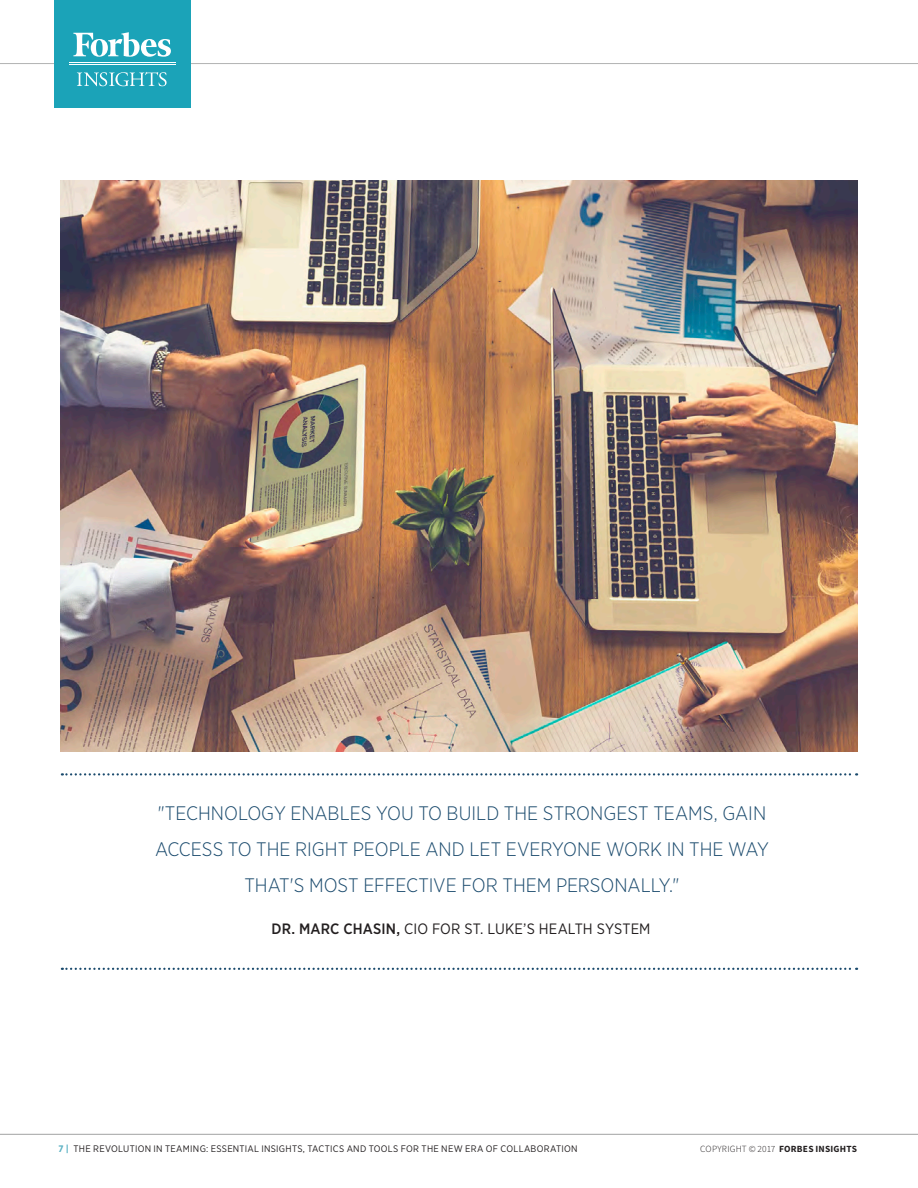
<style>
.page{position:relative;width:918px;height:1188px;background:#fff}
.page>*{position:absolute;margin:0;border:0;box-sizing:border-box;transform-origin:0 0}
.maroon_caps_callout{font:300 19.5px "Gotham Narrow";letter-spacing:-.005em;color:#1a4a6d}
.Call-out_attribution{font:15px "Gotham Narrow";letter-spacing:.01em;color:#231f20}
.t1{font:9.45px "Gotham Narrow";letter-spacing:.03em;color:#231f20}
.t2{font:300 9.45px "Source Sans Pro";letter-spacing:.02em;color:#231f20}
.s1{font-weight:500}
.s2{font-weight:700;color:#5ab1c3}
.s3{font-weight:700}
</style>
<div class="page">
<hr style="left:0;top:63px;width:918px;height:1px;background:#b2b3b3">
<div style="left:54px;top:0;width:136px;height:108px;background:#1ba3b8"></div>
<svg style="left:73px;top:32px;width:98px;height:25px"></svg>
<hr style="left:69px;top:62px;width:106px;height:1px;background:#fff">
<hr style="left:69px;top:65px;width:106px;height:1px;background:#fff">
<svg style="left:77px;top:72px;width:90px;height:14px"></svg>
<hr style="left:0;top:1134px;width:918px;height:1px;background:#b2b3b3">
<svg style="left:62px;top:773px;width:795px;height:3px"></svg>
<svg style="left:62px;top:968px;width:795px;height:2px"></svg>
<img style="left:61px;top:180px;width:796px;height:571px">
<p class="maroon_caps_callout" style="left:158px;top:801px;width:610px">"TECHNOLOGY ENABLES YOU TO BUILD THE STRONGEST TEAMS, GAIN</p>
<p class="maroon_caps_callout" style="left:155px;top:837px;width:615px">ACCESS TO THE RIGHT PEOPLE AND LET EVERYONE WORK IN THE WAY</p>
<p class="maroon_caps_callout" style="left:245px;top:873px;width:436px">THAT'S MOST EFFECTIVE FOR THEM PERSONALLY."</p>
<p class="Call-out_attribution" style="left:272px;top:920px;width:380px"><span class="s1">DR. MARC CHASIN,</span> CIO FOR ST. LUKE’S HEALTH SYSTEM</p>
<p class="t1" style="left:58px;top:1143px;width:521px"><span class="s2">7 |</span> THE REVOLUTION IN TEAMING: ESSENTIAL INSIGHTS, TACTICS AND TOOLS FOR THE NEW ERA OF COLLABORATION</p>
<p class="t2" style="left:700px;top:1143px;width:158px">COPYRIGHT © 2017 <span class="s3">FORBES INSIGHTS</span></p>
</div>
